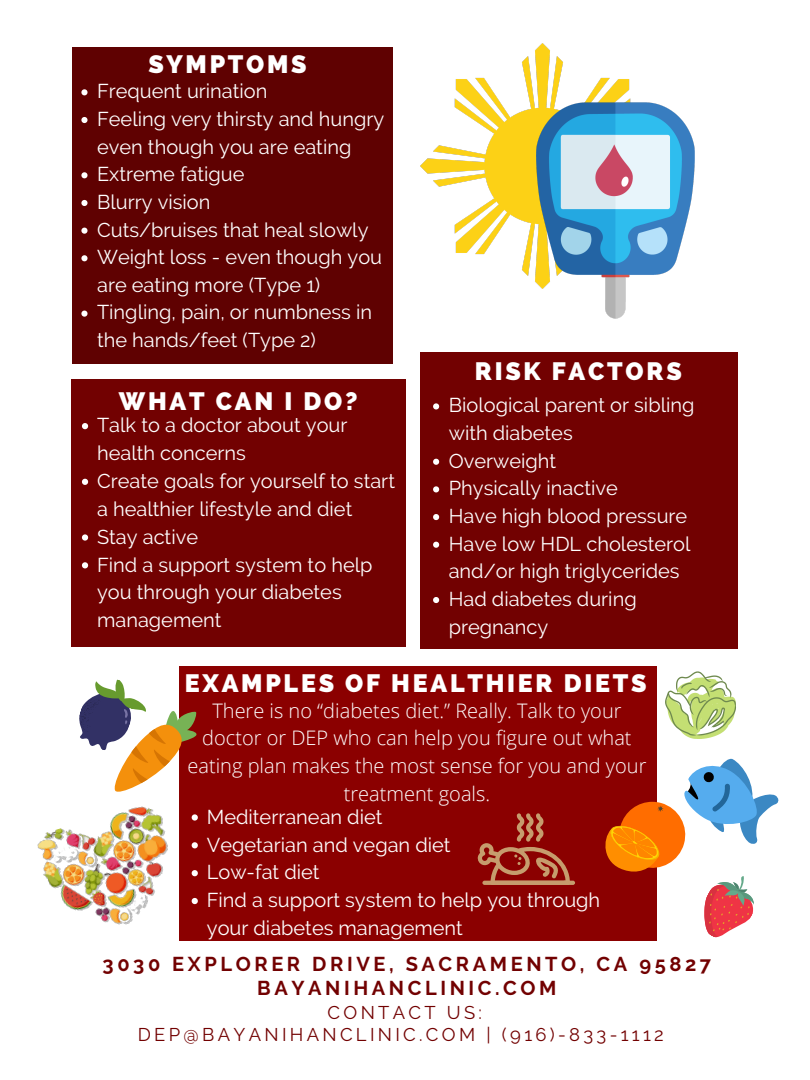
<style>
.page{position:relative;width:810px;height:1080px;background:#fff}
.page>*{position:absolute;margin:0;border:0;box-sizing:border-box;transform-origin:0 0}
.t1{font:800 25px "Raleway";letter-spacing:.11em;color:#fff}
.t2{font:20px/27.6px "Raleway";color:#fff}
.t3{font:300 20px/27.6px "Open Sans";color:#fff;text-align:center}
.t4{font:700 20px/23.6px "Raleway";letter-spacing:.18em;color:#720101;text-align:center}
.t5{font:18.38px/21.6px "Raleway";letter-spacing:.18em;color:#720101;text-align:center}
</style>
<div class="page">
<div style="left:72px;top:47px;width:320px;height:316px;background:#5f0101"></div>
<div style="left:179px;top:667px;width:478px;height:274px;background:#8b0000"></div>
<img style="left:37px;top:806px;width:159px;height:119px">
<svg style="left:665px;top:671px;width:71px;height:68px"></svg>
<hr style="left:563px;top:881px;width:12px;height:4px;background:#c69c6d;border-radius:2px">
<svg style="left:478px;top:813px;width:92px;height:72px"></svg>
<svg style="left:81px;top:89px;width:7px;height:6px"></svg>
<svg style="left:81px;top:117px;width:7px;height:6px"></svg>
<svg style="left:81px;top:172px;width:7px;height:6px"></svg>
<svg style="left:81px;top:200px;width:7px;height:6px"></svg>
<svg style="left:81px;top:228px;width:7px;height:6px"></svg>
<svg style="left:81px;top:255px;width:7px;height:6px"></svg>
<svg style="left:81px;top:311px;width:7px;height:6px"></svg>
<svg style="left:79px;top:679px;width:118px;height:113px"></svg>
<svg style="left:605px;top:758px;width:174px;height:180px"></svg>
<svg style="left:192px;top:814px;width:6px;height:7px"></svg>
<svg style="left:192px;top:842px;width:6px;height:6px"></svg>
<svg style="left:192px;top:870px;width:6px;height:6px"></svg>
<svg style="left:192px;top:898px;width:6px;height:6px"></svg>
<div style="left:420px;top:352px;width:318px;height:297px;background:#720101"></div>
<svg style="left:433px;top:403px;width:6px;height:6px"></svg>
<svg style="left:433px;top:459px;width:6px;height:6px"></svg>
<svg style="left:433px;top:486px;width:6px;height:6px"></svg>
<svg style="left:433px;top:514px;width:6px;height:6px"></svg>
<svg style="left:433px;top:542px;width:6px;height:6px"></svg>
<svg style="left:433px;top:597px;width:6px;height:6px"></svg>
<div style="left:71px;top:380px;width:334px;height:267px;background:#720101"></div>
<svg style="left:82px;top:423px;width:6px;height:6px"></svg>
<svg style="left:82px;top:479px;width:6px;height:6px"></svg>
<svg style="left:82px;top:534px;width:6px;height:7px"></svg>
<svg style="left:82px;top:562px;width:6px;height:6px"></svg>
<img style="left:420px;top:44px;width:210px;height:211px">
<img style="left:511px;top:84px;width:184px;height:235px">
<p class="t1" style="left:148px;top:49px;width:160px">SYMPTOMS</p>
<p class="t2" style="left:97px;top:77px;width:289px">Frequent urination<br>Feeling very thirsty and hungry even though you are eating<br>Extreme fatigue<br>Blurry vision<br>Cuts/bruises that heal slowly<br>Weight loss - even though you are eating more (Type 1)<br>Tingling, pain, or numbness in the hands/feet (Type 2)</p>
<p class="t1" style="left:119px;top:386px;width:240px">WHAT CAN I DO?</p>
<p class="t2" style="left:97px;top:411px;width:299px;line-height:27.9px">Talk to a doctor about your health concerns<br>Create goals for yourself to start a healthier lifestyle and diet<br>Stay active<br>Find a support system to help you through your diabetes management</p>
<p class="t1" style="left:475px;top:356px;width:209px">RISK FACTORS</p>
<p class="t2" style="left:449px;top:391px;width:247px">Biological parent or sibling with diabetes<br>Overweight<br>Physically inactive<br>Have high blood pressure<br>Have low HDL cholesterol and/or high triglycerides<br>Had diabetes during pregnancy</p>
<p class="t1" style="left:185px;top:668px;width:463px">EXAMPLES OF HEALTHIER DIETS</p>
<p class="t3" style="left:188px;top:696px;width:460px">There is no “diabetes diet.” Really. Talk to your doctor or DEP who can help you figure out what eating plan makes the most sense for you and your treatment goals.</p>
<p class="t2" style="left:207px;top:803px;width:395px;line-height:27.9px">Mediterranean diet<br>Vegetarian and vegan diet<br>Low-fat diet<br>Find a support system to help you through your diabetes management</p>
<p class="t4" style="left:103px;top:952px;width:610px">3030 EXPLORER DRIVE, SACRAMENTO, CA 95827<br>BAYANIHANCLINIC.COM</p>
<p class="t5" style="left:138px;top:1002px;width:528px">CONTACT US:<br>DEP@BAYANIHANCLINIC.COM | (916)-833-1112</p>
</div>
